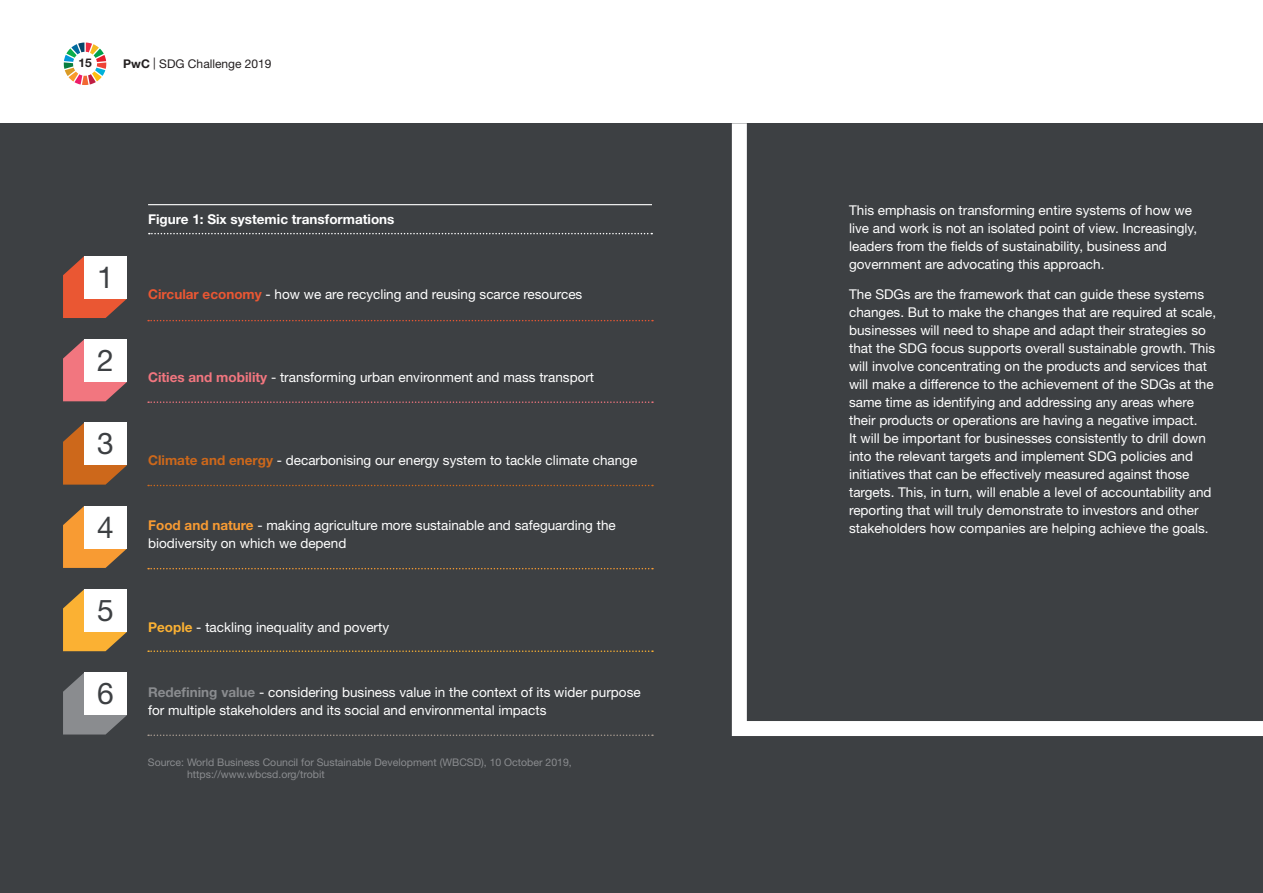
<style>
.page{position:relative;width:1263px;height:893px;background:#fff}
.page>*{position:absolute;margin:0;border:0;box-sizing:border-box;transform-origin:0 0}
.t1{font:30px "Helvetica Neue";color:#3d4043}
.t2{font:13.5px/18px "Helvetica Neue";color:#fff}
.t3{font:700 13.5px "Helvetica Neue";color:#fff}
.t4{font:12px "Helvetica Neue";color:#231f20}
.t5{font:700 12px "Helvetica Neue";color:#231f20}
.t6{font:10.5px/12.6px "Helvetica Neue";color:#8a8c8f}
.s1{font-weight:700}
.s2{font-weight:700;color:#ea5733}
.s3{font-weight:700;color:#f2767f}
.s4{font-weight:700;color:#cd681b}
.s5{font-weight:700;color:#f89b33}
.s6{font-weight:700;color:#fbb133}
.s7{font-weight:700;color:#8a8c8f}
</style>
<div class="page">
<div style="left:0;top:123px;width:1263px;height:770px;background:#3d4043"></div>
<svg style="left:64px;top:43px;width:42px;height:42px"></svg>
<hr style="left:148px;top:204px;width:504px;height:1px;background:#fff">
<svg style="left:149px;top:233px;width:503px;height:1px"></svg>
<svg style="left:63px;top:256px;width:64px;height:62px"></svg>
<div style="left:84px;top:256px;width:43px;height:43px;background:#fff"></div>
<svg style="left:63px;top:339px;width:64px;height:62px"></svg>
<div style="left:84px;top:339px;width:43px;height:43px;background:#fff"></div>
<svg style="left:63px;top:423px;width:64px;height:62px"></svg>
<div style="left:84px;top:423px;width:43px;height:42px;background:#fff"></div>
<svg style="left:63px;top:506px;width:64px;height:62px"></svg>
<div style="left:84px;top:506px;width:43px;height:43px;background:#fff"></div>
<svg style="left:63px;top:589px;width:64px;height:62px"></svg>
<div style="left:84px;top:589px;width:43px;height:43px;background:#fff"></div>
<svg style="left:63px;top:673px;width:64px;height:61px"></svg>
<div style="left:84px;top:672px;width:43px;height:43px;background:#fff"></div>
<svg style="left:148px;top:320px;width:505px;height:1px"></svg>
<svg style="left:148px;top:401px;width:505px;height:2px"></svg>
<svg style="left:148px;top:485px;width:505px;height:1px"></svg>
<svg style="left:148px;top:568px;width:505px;height:1px"></svg>
<svg style="left:148px;top:650px;width:505px;height:2px"></svg>
<svg style="left:148px;top:734px;width:505px;height:2px"></svg>
<svg style="left:731px;top:123px;width:532px;height:613px"></svg>
<p class="t5" style="left:78px;top:55px;width:15px">15</p>
<p class="t4" style="left:123px;top:57px;width:150px"><span class="s1">PwC</span> | SDG Challenge 2019</p>
<h1 class="t1" style="left:97px;top:259px;width:18px">1</h1>
<h1 class="t1" style="left:97px;top:342px;width:18px">2</h1>
<h1 class="t1" style="left:97px;top:426px;width:18px">3</h1>
<h1 class="t1" style="left:97px;top:509px;width:18px">4</h1>
<h1 class="t1" style="left:97px;top:592px;width:18px">5</h1>
<h1 class="t1" style="left:97px;top:676px;width:18px">6</h1>
<p class="t3" style="left:148px;top:211px;width:248px">Figure 1: Six systemic transformations</p>
<p class="t2" style="left:148px;top:285px;width:436px"><span class="s2">Circular economy</span> - how we are recycling and reusing scarce resources</p>
<p class="t2" style="left:148px;top:368px;width:448px"><span class="s3">Cities and mobility</span> - transforming urban environment and mass transport</p>
<p class="t2" style="left:148px;top:451px;width:491px"><span class="s4">Climate and energy</span> - decarbonising our energy system to tackle climate change</p>
<p class="t2" style="left:148px;top:516px;width:469px"><span class="s5">Food and nature</span> - making agriculture more sustainable and safeguarding the biodiversity on which we depend</p>
<p class="t2" style="left:148px;top:618px;width:243px"><span class="s6">People</span> - tackling inequality and poverty</p>
<p class="t2" style="left:148px;top:683px;width:494px"><span class="s7">Redefining value</span> - considering business value in the context of its wider purpose for multiple stakeholders and its social and environmental impacts</p>
<p class="t6" style="left:187px;top:755px;width:386px;text-indent:-39px">Source: World Business Council for Sustainable Development (WBCSD), 10 October 2019, https://www.wbcsd.org/trobit</p>
<p class="t2" style="left:849px;top:201px;width:350px">This emphasis on transforming entire systems of how we live and work is not an isolated point of view. Increasingly, leaders from the fields of sustainability, business and government are advocating this approach.</p>
<p class="t2" style="left:849px;top:285px;width:369px">The SDGs are the framework that can guide these systems changes. But to make the changes that are required at scale, businesses will need to shape and adapt their strategies so that the SDG focus supports overall sustainable growth. This will involve concentrating on the products and services that will make a difference to the achievement of the SDGs at the same time as identifying and addressing any areas where their products or operations are having a negative impact.<br>It will be important for businesses consistently to drill down into the relevant targets and implement SDG policies and initiatives that can be effectively measured against those targets. This, in turn, will enable a level of accountability and reporting that will truly demonstrate to investors and other stakeholders how companies are helping achieve the goals.</p>
</div>
